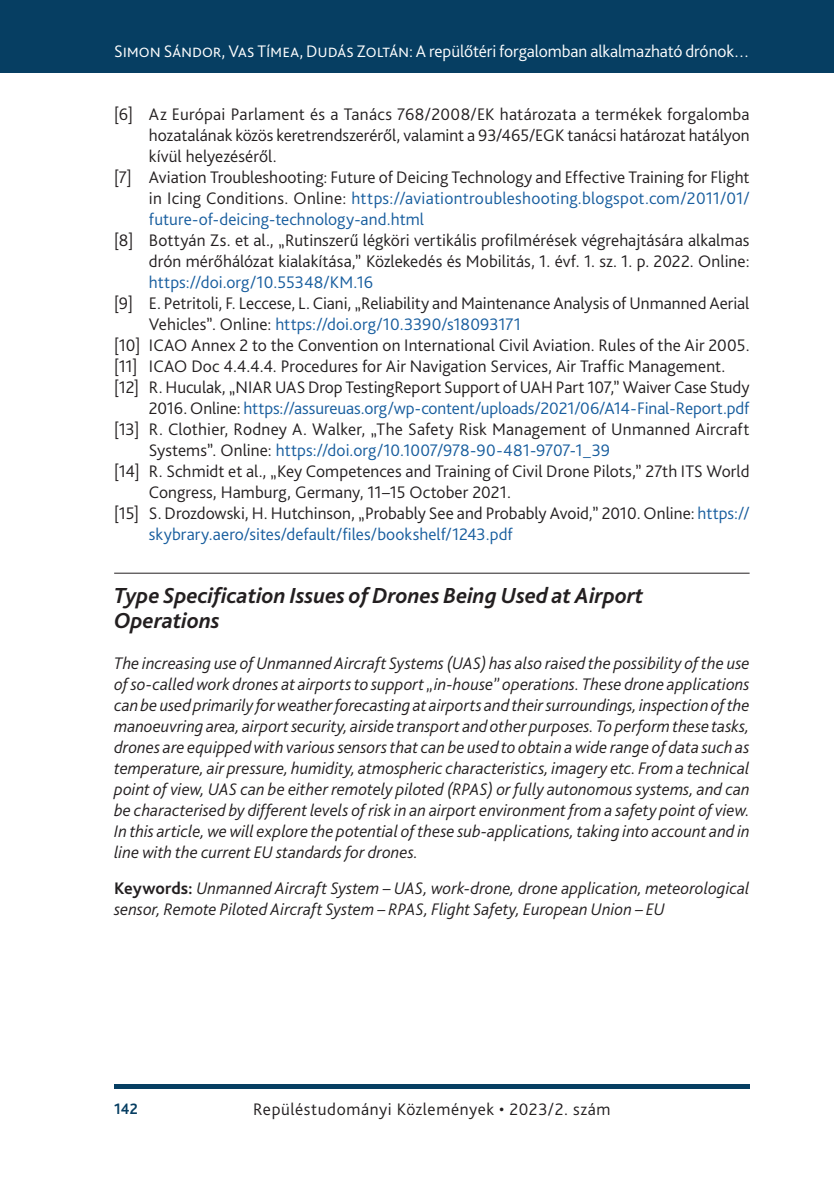
<style>
.page{position:relative;width:834px;height:1181px;background:#fff}
.page>*{position:absolute;margin:0;border:0;box-sizing:border-box;transform-origin:0 0}
._3_3_Abctract_angol_head{font:italic 700 22.75px/24.5px "Bliss Pro";color:#231f20}
.t1{font:300 17.5px/21px "Bliss Pro";color:#231f20}
._3_4_Abstract_angol{font:italic 300 17.5px/21px "Bliss Pro";letter-spacing:.005em;color:#231f20;text-align:justify}
.t2{font:300 17.5px "Bliss Pro";letter-spacing:-.005em;color:#fff}
.t3{font:300 17.5px "Bliss Pro";letter-spacing:.03em;color:#231f20}
.t4{font:700 15.75px "Bliss Pro";color:#063e62;scale:.95 1}
.s1{color:#175d9e}
.s2{font-weight:700;font-style:normal}
</style>
<div class="page">
<div style="left:0;top:0;width:833px;height:73px;background:#063e62"></div>
<hr style="left:833px;top:0;width:1px;height:73px;background:#063e62">
<div style="left:114px;top:1084px;width:635px;height:5px;background:#063e62"></div>
<hr style="left:114px;top:573px;width:635px;height:1px;background:#231f20">
<p class="t2" style="left:114px;top:41px;width:636px">Simon Sándor, Vas Tímea, Dudás Zoltán: A repülőtéri forgalomban alkalmazható drónok…</p>
<p class="t1" style="left:149px;top:103px;width:602px;text-align:justify;text-indent:-35px">[6] Az Európai Parlament és a Tanács 768/2008/EK határozata a termékek forgalomba hozatalának közös keretrendszeréről, valamint a -93/465/EGK tanácsi határozat hatályon kívül helyezéséről.</p>
<p class="t1" style="left:149px;top:166px;width:602px;text-align:justify;text-indent:-35px">[7] Aviation Troubleshooting: Future of Deicing Technology and Effective Training for Flight in Icing Conditions. Online: <span class="s1">https://aviationtroubleshooting.blogspot.com/2011/01/ future-of-deicing-technology-and.html</span></p>
<p class="t1" style="left:149px;top:229px;width:602px;text-align:justify;text-indent:-35px">[8] Bottyán Zs. et al., „Rutinszerű légköri vertikális profilmérések végrehajtására alkalmas drón mérőhálózat kialakítása,” Közlekedés és Mobilitás, 1. évf. 1. sz. 1. p. 2022. Online: <span class="s1">https://doi.org/10.55348/KM.16</span></p>
<p class="t1" style="left:149px;top:292px;width:602px;text-indent:-35px">[9] E. Petritoli, F. Leccese, L. Ciani, „Reliability and Maintenance Analysis of Unmanned Aerial<br>Vehicles”. Online: <span class="s1">https://doi.org/10.3390/s18093171</span></p>
<p class="t1" style="left:114px;top:334px;width:636px">[10] ICAO Annex 2 to the Convention on International Civil Aviation. Rules of the Air 2005.</p>
<p class="t1" style="left:114px;top:355px;width:612px">[11] ICAO Doc 4.4.4.4. Procedures for Air Navigation Services, Air Traffic Management.</p>
<p class="t1" style="left:114px;top:376px;width:637px;text-align:right">[12] R. Huculak, „NIAR UAS Drop TestingReport Support of UAH Part 107,” Waiver Case Study<br>2016. Online: <span class="s1">https://assureuas.org/wp-content/uploads/2021/06/A14-Final-Report.pdf</span></p>
<p class="t1" style="left:149px;top:418px;width:602px;text-indent:-35px">[13] R. Clothier, Rodney A. Walker, „The Safety Risk Management of Unmanned Aircraft<br>Systems”. Online: <span class="s1">https://doi.org/10.1007/978-90-481-9707-1_39</span></p>
<p class="t1" style="left:149px;top:460px;width:602px;text-indent:-35px">[14] R. Schmidt et al., „Key Competences and Training of Civil Drone Pilots,” 27th ITS World<br>Congress, Hamburg, Germany, 11–15 October 2021.</p>
<p class="t1" style="left:149px;top:502px;width:602px;text-indent:-35px">[15] S. Drozdowski, H. Hutchinson, „Probably See and Probably Avoid,” 2010. Online: <span class="s1">https:// skybrary.aero/sites/default/files/bookshelf/1243.pdf</span></p>
<p class="_3_3_Abctract_angol_head" style="left:114px;top:583px;width:531px">Type Specification Issues of Drones Being Used at Airport<br>Operations</p>
<p class="_3_4_Abstract_angol" style="left:114px;top:652px;width:637px">The increasing use of Unmanned Aircraft Systems (UAS) has also raised the possibility of the use of so-called work drones at airports to support „in-house” operations. These drone applications can be used primarily for weather forecasting at airports and their surroundings, inspection of the manoeuvring area, airport security, airside transport and other purposes. To perform these tasks, drones are equipped with various sensors that can be used to obtain awide range of data such as temperature, air pressure, humidity, atmospheric characteristics, imagery etc. From a technical point of view, UAS can be either remotely piloted (RPAS) or fully autonomous systems, and can be characterised by different levels of risk in an airport environment from a safety point of view.<br>In this article, we will explore the potential of these sub-applications, taking into account and in line with the current EU standards for drones.</p>
<p class="_3_4_Abstract_angol" style="left:114px;top:877px;width:636px"><span class="s2">Keywords:</span> Unmanned Aircraft System – UAS, work-drone, drone application, meteorological sensor, Remote Piloted Aircraft System – RPAS, Flight Safety, European Union – EU</p>
<p class="t4" style="left:114px;top:1099px;width:26px">142</p>
<p class="t3" style="left:253px;top:1098px;width:359px">Repüléstudományi Közlemények • 2023/2. szám</p>
</div>
